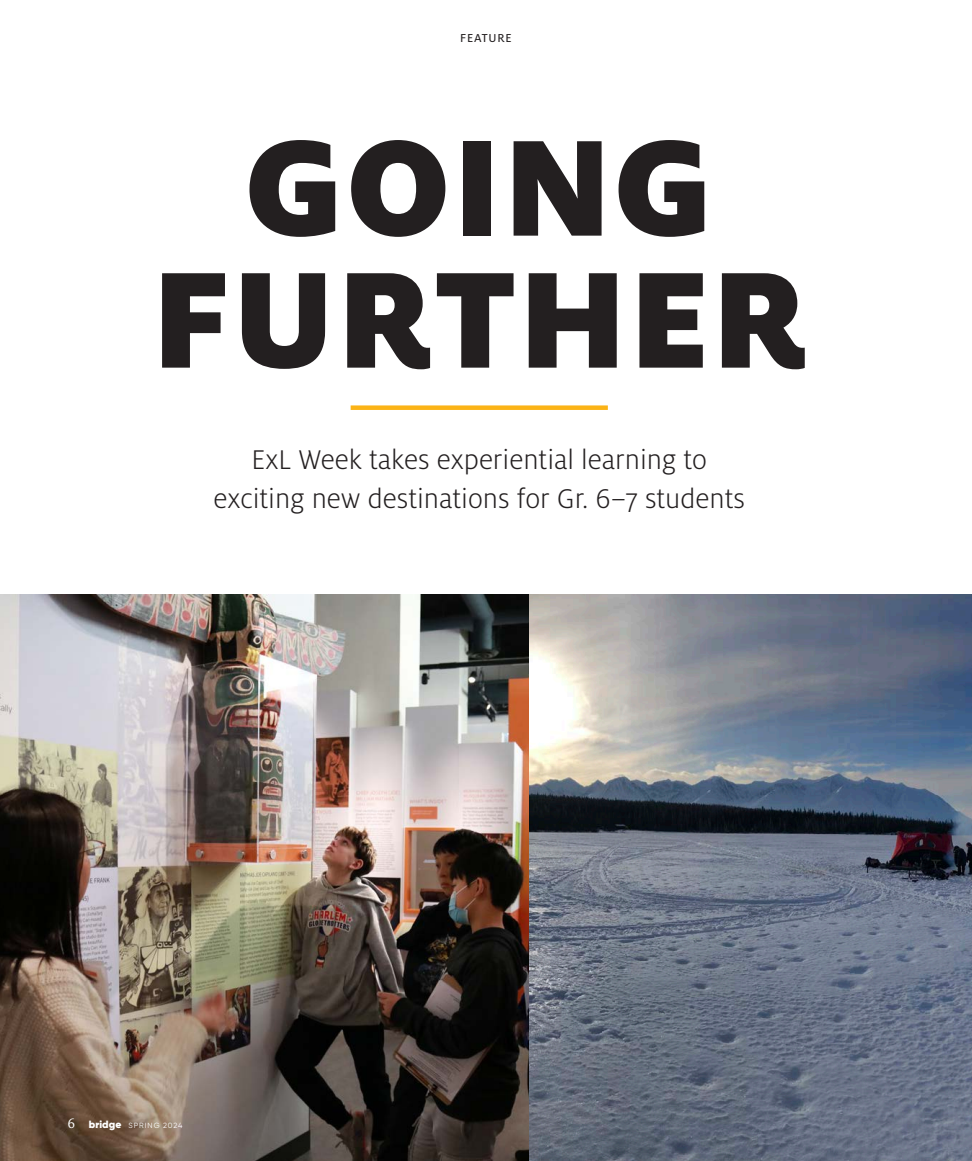
<style>
.page{position:relative;width:972px;height:1161px;background:#fff}
.page>*{position:absolute;margin:0;border:0;box-sizing:border-box;transform-origin:0 0}
.Body_Copy_Sans{font:900 151.5px "Milo OT";letter-spacing:.01em;color:#231f20}
.t1{font:300 30px/39px "Milo OT";color:#231f20;text-align:center}
.t2{font:15px "Milo Serif OT";color:#fff}
.t3{font:12.75px "Milo OT Text";letter-spacing:.06em;color:#231f20}
.t4{font:7.5px "Gilroy";letter-spacing:.125em;color:#fff}
.s1{font-weight:900;font-size:10.5px}
</style>
<div class="page">
<img style="left:0;top:594px;width:529px;height:567px">
<svg style="left:529px;top:594px;width:443px;height:567px;background:#6f7887"></svg>
<div style="left:351px;top:405px;width:257px;height:5px;background:#fbb316"></div>
<p class="t3" style="left:460px;top:31px;width:53px">FEATURE</p>
<p class="Body_Copy_Sans" style="left:245px;top:100px;width:471px">GOING</p>
<p class="Body_Copy_Sans" style="left:151px;top:232px;width:657px">FURTHER</p>
<p class="t1" style="left:214px;top:441px;width:533px">ExL Week takes experiential learning to exciting new destinations for Gr. 6–7 students</p>
<p class="t2" style="left:68px;top:1115px;width:9px">6</p>
<p class="t4" style="left:89px;top:1120px;width:95px"><span class="s1">bridge</span> SPRING 2024</p>
</div>
